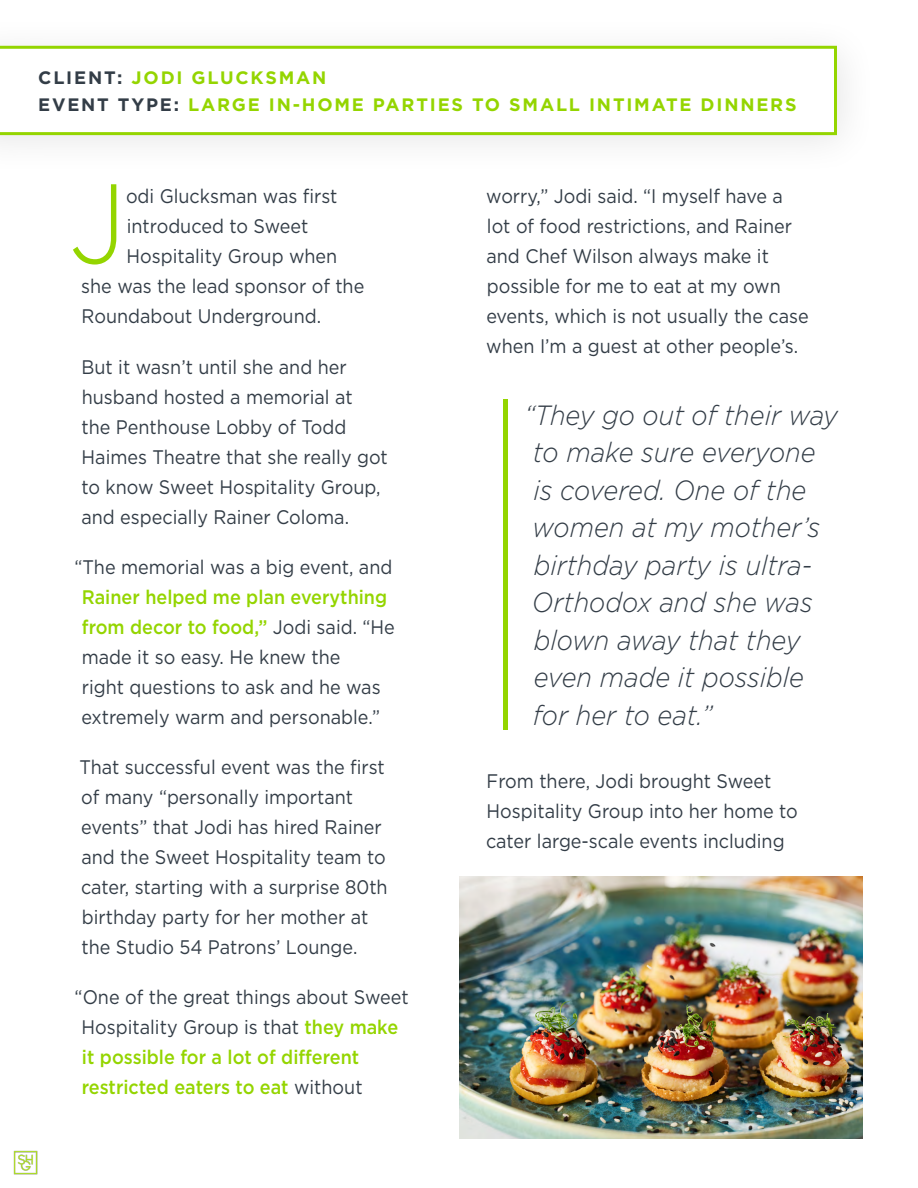
<style>
.page{position:relative;width:918px;height:1188px;background:#fff}
.page>*{position:absolute;margin:0;border:0;box-sizing:border-box;transform-origin:0 0}
.t1{font:300 113.1px "Gotham";color:#94d500;scale:.92 1}
.t2{font:italic 300 27.75px/37.5px "Gotham";color:#333d47;scale:.92 1}
.t3{font:19.65px/30px "Gotham";color:#333d47;scale:.92 1}
.t4{font:700 18px/27px "Gotham";letter-spacing:.1em;color:#94d500}
.s1{color:#333d47}
.s2{font-weight:500;color:#94d500}
</style>
<div class="page">
<img style="left:13px;top:1150px;width:25px;height:25px">
<hr style="left:504px;top:399px;width:4px;height:330px;background:#94d500">
<svg style="left:0;top:46px;width:837px;height:89px"></svg>
<img style="left:459px;top:876px;width:404px;height:262px">
<p class="t4" style="left:38px;top:64px;width:760px"><span class="s1">CLIENT:</span> JODI GLUCKSMAN<br><span class="s1">EVENT TYPE:</span> LARGE IN-HOME PARTIES TO SMALL INTIMATE DINNERS</p>
<h1 class="t1" style="left:69px;top:152px;width:63px">J</h1>
<p class="t3" style="left:126px;top:181px;width:231px">odi Glucksman was first</p>
<p class="t3" style="left:127px;top:211px;width:199px">introduced to Sweet</p>
<p class="t3" style="left:127px;top:241px;width:231px">Hospitality Group when</p>
<p class="t3" style="left:81px;top:271px;width:309px">she was the lead sponsor of the</p>
<p class="t3" style="left:82px;top:301px;width:262px">Roundabout Underground.</p>
<p class="t3" style="left:81px;top:351px;width:335px">But it wasn’t until she and her husband hosted a memorial at<br>the Penthouse Lobby of Todd<br>Haimes Theatre that she really got to know Sweet Hospitality Group, and especially Rainer Coloma.</p>
<p class="t3" style="left:75px;top:552px;width:347px">“The memorial was a big event, and</p>
<p class="t3" style="left:81px;top:582px;width:342px"><span class="s2">Rainer helped me plan everything from decor to food,”</span> Jodi said. “He made it so easy. He knew the<br>right questions to ask and he was extremely warm and personable.”</p>
<p class="t3" style="left:79px;top:752px;width:337px">That successful event was the first of many “personally important events” that Jodi has hired Rainer and the Sweet Hospitality team to cater, starting with a surprise 80th birthday party for her mother at the Studio 54 Patrons’ Lounge.</p>
<p class="t3" style="left:82px;top:982px;width:357px;text-indent:-7px">“One of the great things about Sweet Hospitality Group is that <span class="s2">they make it possible for a lot of different restricted eaters to eat</span> without</p>
<p class="t3" style="left:486px;top:181px;width:352px">worry,” Jodi said. “I myself have a lot of food restrictions, and Rainer and Chef Wilson always make it possible for me to eat at my own events, which is not usually the case when I’m a guest at other people’s.</p>
<h2 class="t2" style="left:524px;top:395px;width:342px">“They go out of their way to make sure everyone<br>is covered. One of the women at my mother’s birthday party is ultra-<br>Orthodox and she was blown away that they even made it possible<br>for her to eat.”</h2>
<p class="t3" style="left:486px;top:766px;width:340px">From there, Jodi brought Sweet<br>Hospitality Group into her home to cater large-scale events including</p>
</div>
